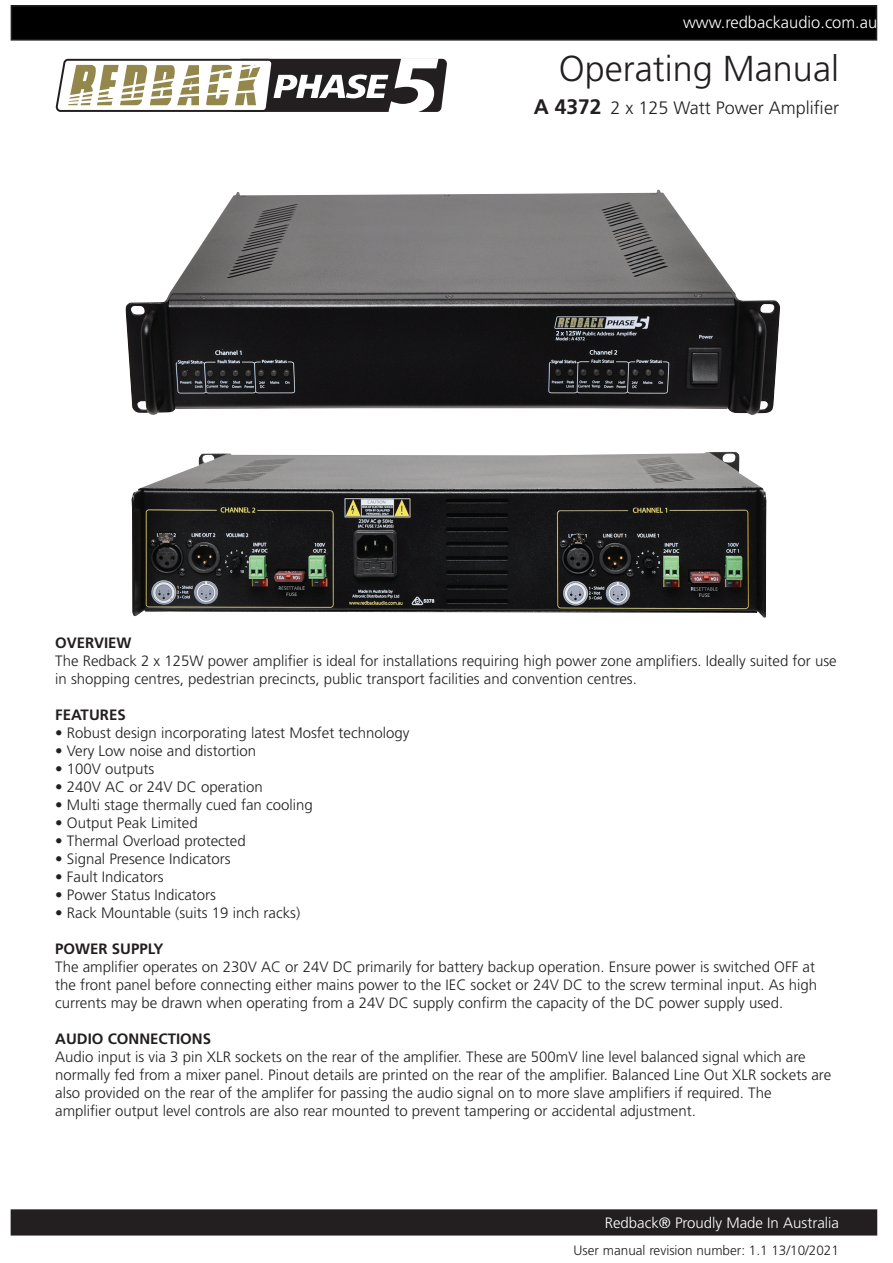
<style>
.page{position:relative;width:893px;height:1263px;background:#fff}
.page>*{position:absolute;margin:0;border:0;box-sizing:border-box;transform-origin:0 0}
.Level_2{font:300 36px "Frutiger LT Std";color:#231f20}
.Level_2-2{font:300 18px "Frutiger LT Std";color:#231f20}
.t1{font:300 16.5px "Frutiger LT Std";color:#fff}
.t2{font:300 15px/18px "Frutiger LT Std";color:#231f20}
.t3{font:700 15px "Frutiger LT Std";color:#231f20}
.t4{font:300 15px "Frutiger LT Std";color:#fff}
.t5{font:300 13.5px "Frutiger LT Std";color:#231f20}
.s1{font-weight:700;font-size:21px}
</style>
<div class="page">
<div style="left:11px;top:6px;width:865px;height:34px;background:#000"></div>
<div style="left:11px;top:5px;width:866px;height:36px;border:2px solid #231f20"></div>
<div style="left:11px;top:1210px;width:865px;height:25px;background:#231f20"></div>
<div style="left:11px;top:1209px;width:866px;height:26px;border:2px solid #231f20"></div>
<svg style="left:55px;top:58px;width:392px;height:54px"></svg>
<img style="left:126px;top:190px;width:654px;height:225px">
<img style="left:132px;top:452px;width:634px;height:166px">
<p class="t1" style="left:683px;top:13px;width:196px">www.redbackaudio.com.au</p>
<p class="Level_2" style="left:559px;top:48px;width:282px">Operating Manual</p>
<p class="Level_2-2" style="left:534px;top:98px;width:307px"><span class="s1">A 4372</span> 2 x 125 Watt Power Amplifier</p>
<p class="t3" style="left:55px;top:634px;width:78px">OVERVIEW</p>
<p class="t2" style="left:55px;top:652px;width:783px">The Redback 2 x 125W power amplifier is ideal for installations requiring high power zone amplifiers. Ideally suited for use in shopping centres, pedestrian precincts, public transport facilities and convention centres.</p>
<p class="t3" style="left:55px;top:706px;width:72px">FEATURES</p>
<p class="t2" style="left:55px;top:724px;width:356px">• Robust design incorporating latest Mosfet technology</p>
<p class="t2" style="left:55px;top:742px;width:202px">• Very Low noise and distortion</p>
<p class="t2" style="left:55px;top:760px;width:101px">• 100V outputs</p>
<p class="t2" style="left:55px;top:778px;width:209px">• 240V AC or 24V DC operation</p>
<p class="t2" style="left:55px;top:796px;width:259px">• Multi stage thermally cued fan cooling</p>
<p class="t2" style="left:55px;top:814px;width:144px">• Output Peak Limited</p>
<p class="t2" style="left:55px;top:832px;width:192px">• Thermal Overload protected</p>
<p class="t2" style="left:55px;top:850px;width:177px">• Signal Presence Indicators</p>
<p class="t2" style="left:55px;top:868px;width:110px">• Fault Indicators</p>
<p class="t2" style="left:55px;top:886px;width:162px">• Power Status Indicators</p>
<p class="t2" style="left:55px;top:904px;width:247px">• Rack Mountable (suits 19 inch racks)</p>
<p class="t3" style="left:55px;top:940px;width:110px">POWER SUPPLY</p>
<p class="t2" style="left:55px;top:958px;width:763px">The amplifier operates on 230V AC or 24V DC primarily for battery backup operation. Ensure power is switched OFF at the front panel before connecting either mains power to the IEC socket or 24V DC to the screw terminal input. As high currents may be drawn when operating from a 24V DC supply confirm the capacity of the DC power supply used.</p>
<p class="t3" style="left:55px;top:1030px;width:157px">AUDIO CONNECTIONS</p>
<p class="t2" style="left:55px;top:1048px;width:752px">Audio input is via 3 pin XLR sockets on the rear of the amplifier. These are 500mV line level balanced signal which are</p>
<p class="t2" style="left:55px;top:1066px;width:777px">normally fed from a mixer panel. Pinout details are printed on the rear of the amplifier. Balanced Line Out XLR sockets are also provided on the rear of the amplifer for passing the audio signal on to more slave amplifiers if required. The</p>
<p class="t2" style="left:55px;top:1102px;width:642px">amplifier output level controls are also rear mounted to prevent tampering or accidental adjustment.</p>
<p class="t4" style="left:605px;top:1214px;width:236px">Redback® Proudly Made In Australia</p>
<p class="t5" style="left:574px;top:1243px;width:267px">User manual revision number: 1.1 13/10/2021</p>
</div>
